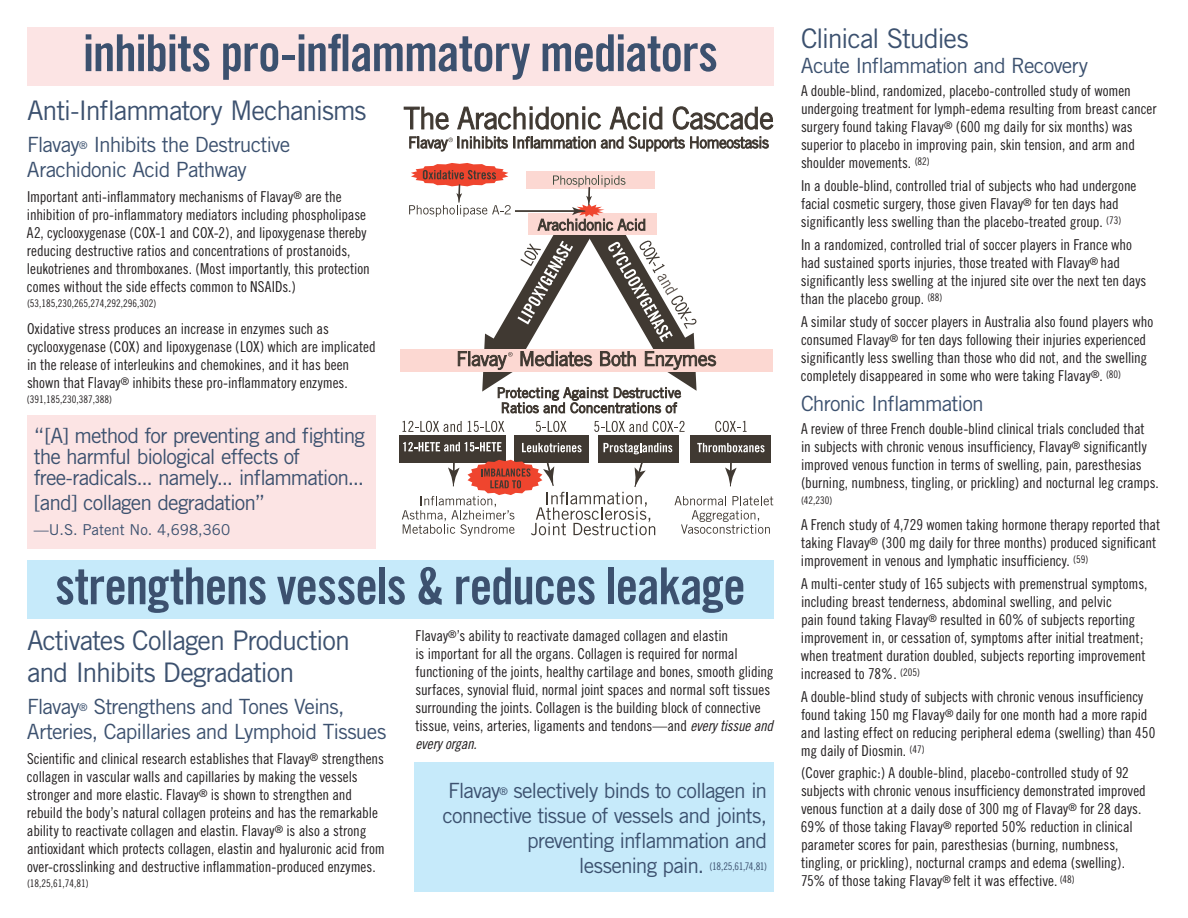
<style>
.page{position:relative;width:1188px;height:918px;background:#fff}
.page>*{position:absolute;margin:0;border:0;box-sizing:border-box;transform-origin:0 0}
.t1{font:51px "Trade Gothic Bold Cond Twenty";letter-spacing:-.025em;color:#3c516f}
.t2{font:27px/32.4px "Trade Gothic";letter-spacing:-.04em;color:#3c516f}
.t3{font:21px/25.2px "Trade Gothic";letter-spacing:-.045em;color:#3c516f}
.t4{font:15px/18px "Trade Gothic Cond Eighteen";letter-spacing:-.005em;color:#231f20}
.t5{font:15px "Trade Gothic";color:#3c516f}
.t6{font:15px "Trade Gothic Cond Eighteen Obl";letter-spacing:-.01em;color:#231f20}
.t7{font:10.5px "Trade Gothic Cond Eighteen";color:#231f20}
.t8{font:10.5px "Trade Gothic Cond Eighteen";letter-spacing:-.04em;color:#3c516f}
.s1{font-family:"Trade Gothic Cond Eighteen";font-size:10.5px}
.s2{font-family:"Trade Gothic Cond Eighteen Obl"}
.s3{font-family:"Trade Gothic";font-size:21px}
</style>
<div class="page">
<div style="left:414px;top:763px;width:360px;height:129px;background:#c6eafa"></div>
<div style="left:27px;top:27px;width:747px;height:58px;background:#fce4e4"></div>
<div style="left:27px;top:560px;width:747px;height:58px;background:#c6eafa"></div>
<div style="left:690px;top:435px;width:81px;height:27px;background:#403932"></div>
<div style="left:598px;top:435px;width:81px;height:27px;background:#403932"></div>
<div style="left:514px;top:435px;width:74px;height:27px;background:#403932"></div>
<div style="left:399px;top:435px;width:107px;height:27px;background:#403932"></div>
<svg style="left:402px;top:421px;width:60px;height:11px"></svg>
<svg style="left:468px;top:421px;width:36px;height:11px"></svg>
<svg style="left:536px;top:421px;width:31px;height:11px"></svg>
<svg style="left:594px;top:421px;width:91px;height:11px"></svg>
<svg style="left:715px;top:421px;width:32px;height:11px"></svg>
<svg style="left:402px;top:442px;width:371px;height:94px"></svg>
<div style="left:400px;top:349px;width:373px;height:22px;background:#fcd8d2"></div>
<svg style="left:404px;top:106px;width:369px;height:45px"></svg>
<svg style="left:409px;top:163px;width:307px;height:250px"></svg>
<div style="left:27px;top:416px;width:349px;height:133px;background:#fce4e4"></div>
<h1 class="t1" style="left:83px;top:22px;width:637px">inhibits pro-inflammatory mediators</h1>
<h2 class="t2" style="left:27px;top:94px;width:341px">Anti-Inflammatory Mechanisms</h2>
<h3 class="t3" style="left:27px;top:132px;width:265px">Flavay<span class="s1">®</span> Inhibits the Destructive<br>Arachidonic Acid Pathway</h3>
<p class="t4" style="left:27px;top:188px;width:344px">Important anti-inflammatory mechanisms of Flavay<sup>®</sup> are the inhibition of pro-inflammatory mediators including phospholipase A2, cyclooxygenase (COX-1 and COX-2), and lipoxygenase thereby reducing destructive ratios and concentrations of prostanoids, leukotrienes and thromboxanes. (Most importantly, this protection comes without the side effects common to NSAIDs.)</p>
<p class="t7" style="left:27px;top:297px;width:131px">(53,185,230,265,274,292,296,302)</p>
<p class="t4" style="left:27px;top:319px;width:350px">Oxidative stress produces an increase in enzymes such as cyclooxygenase (COX) and lipoxygenase (LOX) which are implicated in the release of interleukins and chemokines, and it has been shown that Flavay<sup>®</sup> inhibits these pro-inflammatory enzymes.</p>
<p class="t7" style="left:27px;top:393px;width:87px">(391,185,230,387,388)</p>
<h3 class="t3" style="left:34px;top:424px;width:333px;line-height:21px">“[A] method for preventing and fighting the harmful biological effects of free-radicals... namely... inflammation...</h3>
<h3 class="t3" style="left:34px;top:490px;width:233px">[and] collagen degradation”</h3>
<p class="t5" style="left:34px;top:520px;width:198px">—U.S. Patent No. 4,698,360</p>
<h1 class="t1" style="left:55px;top:555px;width:692px">strengthens vessels &amp; reduces leakage</h1>
<h2 class="t2" style="left:27px;top:624px;width:325px">Activates Collagen Production and Inhibits Degradation</h2>
<h3 class="t3" style="left:27px;top:694px;width:361px">Flavay<span class="s1">®</span> Strengthens and Tones Veins,<br>Arteries, Capillaries and Lymphoid Tissues</h3>
<p class="t4" style="left:27px;top:750px;width:359px">Scientific and clinical research establishes that Flavay<sup>®</sup> strengthens collagen in vascular walls and capillaries by making the vessels stronger and more elastic. Flavay<sup>®</sup> is shown to strengthen and rebuild the body’s natural collagen proteins and has the remarkable ability to reactivate collagen and elastin. Flavay<sup>®</sup> is also a strong antioxidant which protects collagen, elastin and hyaluronic acid from over-crosslinking and destructive inflammation-produced enzymes.</p>
<p class="t7" style="left:27px;top:877px;width:63px">(18,25,61,74,81)</p>
<p class="t4" style="left:415px;top:626px;width:360px">Flavay<sup>®</sup>’s ability to reactivate damaged collagen and elastin<br>is important for all the organs. Collagen is required for normal functioning of the joints, healthy cartilage and bones, smooth gliding surfaces, synovial fluid, normal joint spaces and normal soft tissues surrounding the joints. Collagen is the building block of connective tissue, veins, arteries, ligaments and tendons—and <span class="s2">every tissue and</span></p>
<p class="t6" style="left:415px;top:734px;width:63px">every organ.</p>
<h3 class="t3" style="left:442px;top:777px;width:326px;text-align:right">Flavay<span class="s1">®</span> selectively binds to collagen in connective tissue of vessels and joints, preventing inflammation and</h3>
<p class="t8" style="left:579px;top:860px;width:190px"><span class="s3">lessening pain.</span> (18,25,61,74,81)</p>
<h2 class="t2" style="left:801px;top:22px;width:169px">Clinical Studies</h2>
<h3 class="t3" style="left:801px;top:53px;width:289px">Acute Inflammation and Recovery</h3>
<p class="t4" style="left:801px;top:82px;width:357px">A double-blind, randomized, placebo-controlled study of women undergoing treatment for lymph-edema resulting from breast cancer surgery found taking Flavay<sup>®</sup> (600 mg daily for six months) was superior to placebo in improving pain, skin tension, and arm and shoulder movements. <sup>(82)</sup></p>
<p class="t4" style="left:801px;top:176px;width:337px">In a double-blind, controlled trial of subjects who had undergone facial cosmetic surgery, those given Flavay<sup>®</sup> for ten days had significantly less swelling than the placebo-treated group. <sup>(73)</sup></p>
<p class="t4" style="left:801px;top:235px;width:347px">In a randomized, controlled trial of soccer players in France who had sustained sports injuries, those treated with Flavay<sup>®</sup> had significantly less swelling at the injured site over the next ten days than the placebo group. <sup>(88)</sup></p>
<p class="t4" style="left:801px;top:312px;width:354px">A similar study of soccer players in Australia also found players who consumed Flavay<sup>®</sup> for ten days following their injuries experienced significantly less swelling than those who did not, and the swelling completely disappeared in some who were taking Flavay<sup>®</sup>. <sup>(80)</sup></p>
<h3 class="t3" style="left:801px;top:390px;width:184px">Chronic Inflammation</h3>
<p class="t4" style="left:801px;top:419px;width:359px">A review of three French double-blind clinical trials concluded that<br>in subjects with chronic venous insufficiency, Flavay<sup>®</sup> significantly improved venous function in terms of swelling, pain, paresthesias (burning, numbness, tingling, or prickling) and nocturnal leg cramps.</p>
<p class="t7" style="left:801px;top:494px;width:33px">(42,230)</p>
<p class="t4" style="left:801px;top:515px;width:361px">A French study of 4,729 women taking hormone therapy reported that taking Flavay<sup>®</sup> (300 mg daily for three months) produced significant improvement in venous and lymphatic insufficiency. <sup>(59)</sup></p>
<p class="t4" style="left:801px;top:574px;width:348px">A multi-center study of 165 subjects with premenstrual symptoms, including breast tenderness, abdominal swelling, and pelvic<br>pain found taking Flavay<sup>®</sup> resulted in 60% of subjects reporting improvement in, or cessation of, symptoms after initial treatment; when treatment duration doubled, subjects reporting improvement increased to 78%. <sup>(205)</sup></p>
<p class="t4" style="left:801px;top:687px;width:356px">A double-blind study of subjects with chronic venous insufficiency found taking 150 mg Flavay<sup>®</sup> daily for one month had a more rapid and lasting effect on reducing peripheral edema (swelling) than 450 mg daily of Diosmin. <sup>(47)</sup></p>
<p class="t4" style="left:801px;top:764px;width:346px">(Cover graphic:) A double-blind, placebo-controlled study of 92 subjects with chronic venous insufficiency demonstrated improved venous function at a daily dose of 300 mg of Flavay<sup>®</sup> for 28 days.<br>69% of those taking Flavay<sup>®</sup> reported 50% reduction in clinical parameter scores for pain, paresthesias (burning, numbness, tingling, or prickling), nocturnal cramps and edema (swelling).<br>75% of those taking Flavay<sup>®</sup> felt it was effective. <sup>(48)</sup></p>
</div>
